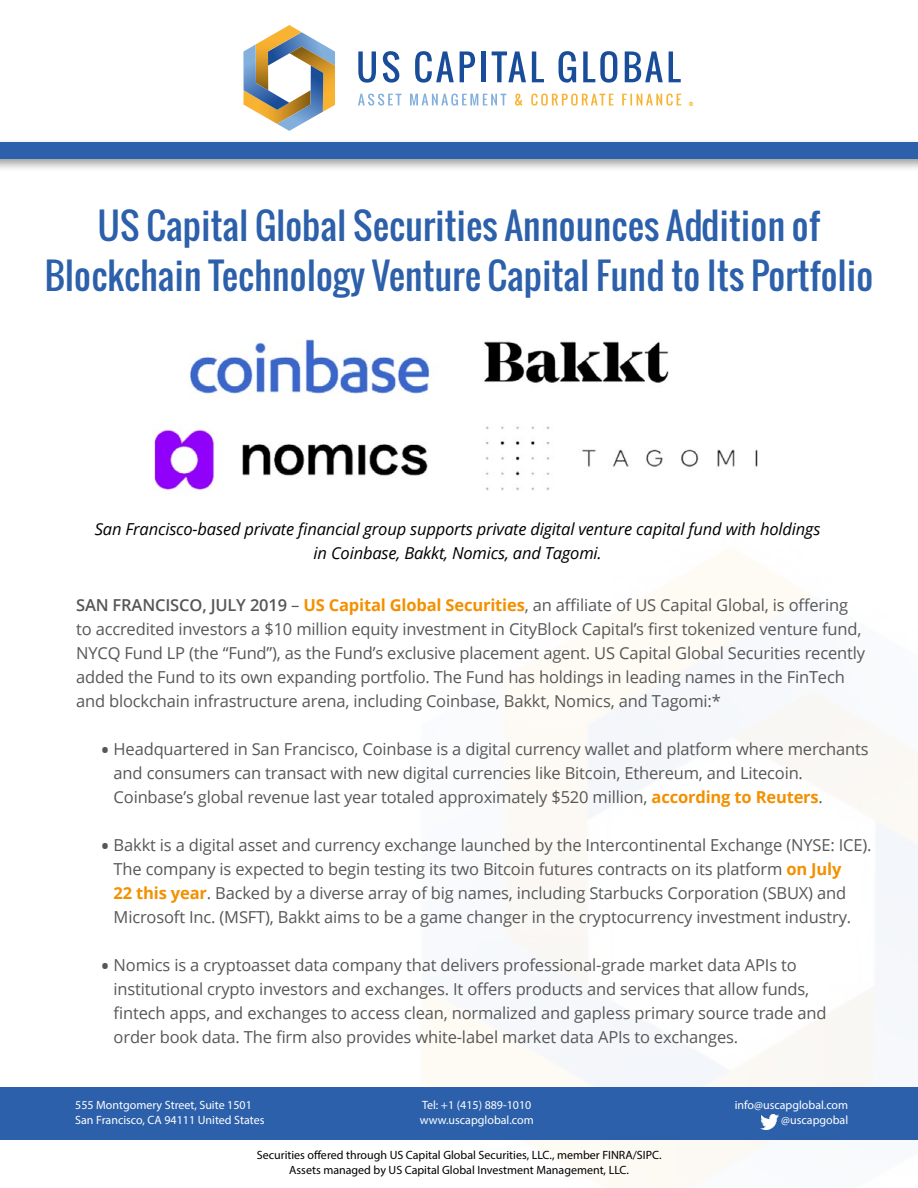
<style>
.page{position:relative;width:918px;height:1188px;background:#fff}
.page>*{position:absolute;margin:0;border:0;box-sizing:border-box;transform-origin:0 0}
.t1{font:36px/49.5px "Oswald";letter-spacing:.01em;color:#2c60aa;text-align:center}
.t2{font:16.5px/24px "Open Sans";letter-spacing:-.01em;color:#575756}
.t3{font:italic 16.5px/24px "Open Sans";letter-spacing:-.01em;color:#000;text-align:center}
.t4{font:12px/15px "Myriad Pro";color:#fff}
.t5{font:12px/15.6px "Myriad Pro";color:#000;text-align:center}
.t6{font:700 6px "Oswald";color:#f9b818}
.s1{font-weight:600}
.s2{font-weight:700;color:#f39000}
.s3{font-weight:700;font-size:19.5px}
</style>
<div class="page">
<img style="left:315px;top:558px;width:603px;height:630px">
<div style="left:0;top:138px;width:918px;height:34px;background:#000;opacity:.4"></div>
<div style="left:0;top:143px;width:918px;height:16px;background:#2c60aa"></div>
<svg style="left:243px;top:25px;width:92px;height:106px"></svg>
<svg style="left:358px;top:51px;width:18px;height:32px"></svg>
<svg style="left:383px;top:51px;width:16px;height:32px"></svg>
<svg style="left:415px;top:51px;width:39px;height:32px"></svg>
<svg style="left:460px;top:51px;width:15px;height:31px"></svg>
<div style="left:481px;top:51px;width:5px;height:31px;background:#1a4d99"></div>
<svg style="left:492px;top:51px;width:34px;height:31px"></svg>
<svg style="left:532px;top:51px;width:12px;height:31px"></svg>
<svg style="left:559px;top:51px;width:17px;height:32px"></svg>
<svg style="left:583px;top:51px;width:34px;height:32px"></svg>
<svg style="left:625px;top:51px;width:38px;height:31px"></svg>
<svg style="left:669px;top:51px;width:12px;height:31px"></svg>
<svg style="left:358px;top:94px;width:44px;height:12px"></svg>
<svg style="left:410px;top:94px;width:96px;height:12px"></svg>
<svg style="left:515px;top:94px;width:7px;height:12px"></svg>
<svg style="left:531px;top:94px;width:83px;height:12px"></svg>
<svg style="left:622px;top:94px;width:59px;height:12px"></svg>
<div style="left:0;top:1087px;width:918px;height:52px;background:#2c60aa"></div>
<img style="left:760px;top:1115px;width:18px;height:14px">
<img style="left:152px;top:339px;width:606px;height:157px">
<p class="t6" style="left:689px;top:99px;width:6px">®</p>
<h1 class="t1" style="left:45px;top:201px;width:830px">US Capital Global Securities Announces Addition of<br>Blockchain Technology Venture Capital Fund to Its Portfolio</h1>
<p class="t3" style="left:95px;top:516px;width:727px">San Francisco-based private financial group supports private digital venture capital fund with holdings in Coinbase, Bakkt, Nomics, and Tagomi.</p>
<p class="t2" style="left:76px;top:593px;width:790px"><span class="s1">SAN FRANCISCO, JULY 2019</span> – <span class="s2">US Capital Global Securities</span>, an affiliate of US Capital Global, is offering to accredited investors a $10 million equity investment in CityBlock Capital’s first tokenized venture fund, NYCQ Fund LP (the “Fund”), as the Fund’s exclusive placement agent. US Capital Global Securities recently added the Fund to its own expanding portfolio. The Fund has holdings in leading names in the FinTech and blockchain infrastructure arena, including Coinbase, Bakkt, Nomics, and Tagomi:*</p>
<p class="t2" style="left:114px;top:737px;width:757px;text-indent:-12px"><span class="s3">•</span> Headquartered in San Francisco, Coinbase is a digital currency wallet and platform where merchants and consumers can transact with new digital currencies like Bitcoin, Ethereum, and Litecoin.<br>Coinbase’s global revenue last year totaled approximately $520 million, <span class="s2">according to Reuters</span>.</p>
<p class="t2" style="left:114px;top:833px;width:759px;text-indent:-12px"><span class="s3">•</span> Bakkt is a digital asset and currency exchange launched by the Intercontinental Exchange (NYSE: ICE).<br>The company is expected to begin testing its two Bitcoin futures contracts on its platform <span class="s2">on July<br>22 this year</span>. Backed by a diverse array of big names, including Starbucks Corporation (SBUX) and Microsoft Inc. (MSFT), Bakkt aims to be a game changer in the cryptocurrency investment industry.</p>
<p class="t2" style="left:114px;top:953px;width:714px;text-indent:-12px"><span class="s3">•</span> Nomics is a cryptoasset data company that delivers professional-grade market data APIs to institutional crypto investors and exchanges. It offers products and services that allow funds, fintech apps, and exchanges to access clean, normalized and gapless primary source trade and order book data. The firm also provides white-label market data APIs to exchanges.</p>
<p class="t4" style="left:75px;top:1097px;width:191px">555 Montgomery Street, Suite 1501<br>San Francisco, CA 94111 United States</p>
<p class="t4" style="left:420px;top:1097px;width:115px">Tel: +1 (415) 889-1010 www.uscapglobal.com</p>
<p class="t4" style="left:735px;top:1097px;width:115px;text-align:right">info@uscapglobal.com @uscapgobal</p>
<p class="t5" style="left:257px;top:1147px;width:406px">Securities offered through US Capital Global Securities, LLC., member FINRA/SIPC.<br>Assets managed by US Capital Global Investment Management, LLC.</p>
</div>
